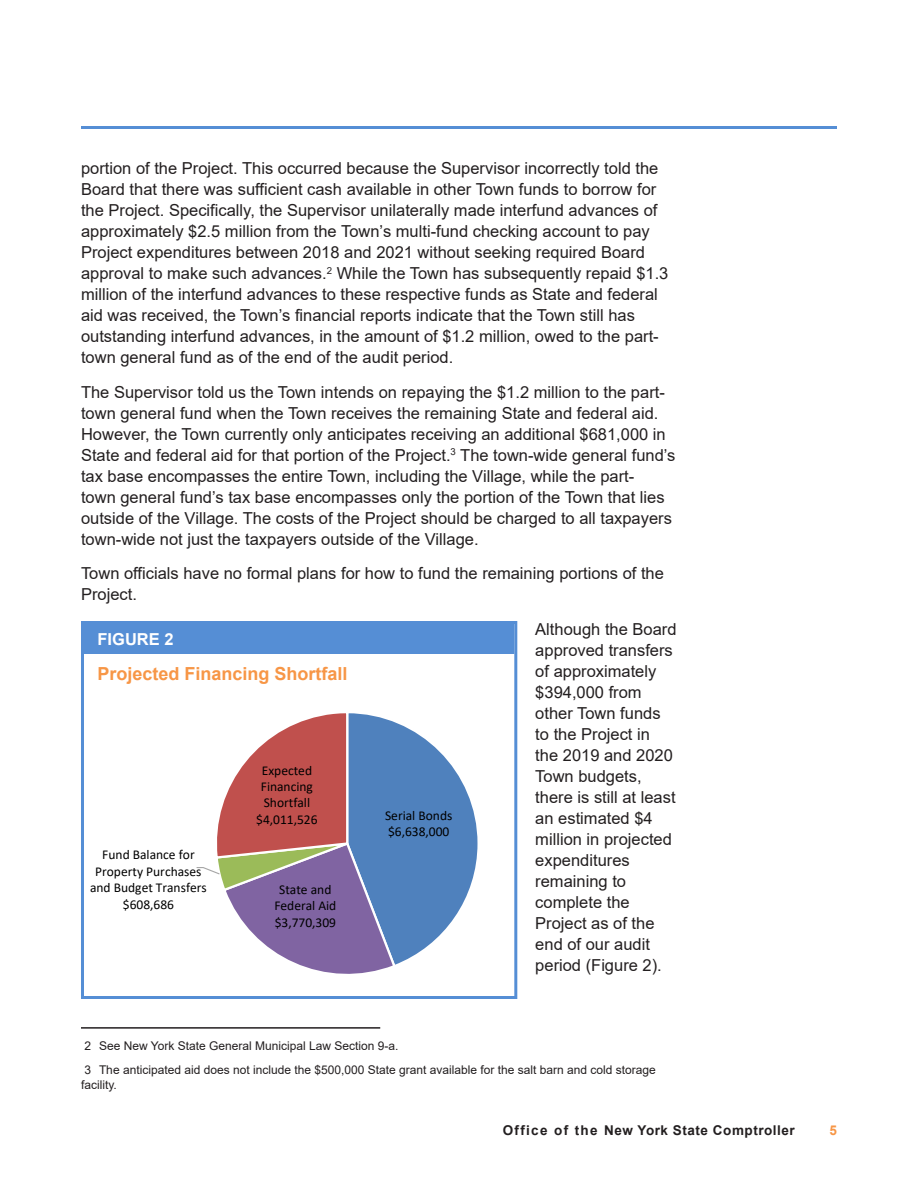
<style>
.page{position:relative;width:918px;height:1188px;background:#fff}
.page>*{position:absolute;margin:0;border:0;box-sizing:border-box;transform-origin:0 0}
._7_Figures{font:700 18px "Arial";color:#f79646}
.Body_Text{font:16.5px/21px "Arial";color:#231f20}
._7_Figures-2{font:700 16.5px "Arial";color:#fff}
.t1{font:13.5px/16.5px "Calibri";color:#000;text-align:center}
.t2{font:700 13.5px "Arial";letter-spacing:.04em;color:#231f20}
.t3{font:700 13.5px "Arial";color:#f79646}
.Footnotes{font:12px/15px "Arial";color:#231f20}
</style>
<div class="page">
<hr style="left:81px;top:126px;width:756px;height:3px;background:#558ed5">
<hr style="left:81px;top:1027px;width:299px;height:2px;background:#231f20">
<div style="left:84px;top:624px;width:430px;height:30px;background:#558ed5"></div>
<div style="left:81px;top:621px;width:436px;height:378px;border:3px solid #558ed5"></div>
<svg style="left:196px;top:713px;width:282px;height:261px"></svg>
<p class="Body_Text" style="left:81px;top:158px;width:589px">portion of the Project. This occurred because the Supervisor incorrectly told the Board that there was sufficient cash available in other Town funds to borrow for the Project. Specifically, the Supervisor unilaterally made interfund advances of approximately $2. 5 million from the Town’s multi-fund checking account to pay Project expenditures between 2018 and 2021 without seeking required Board approval to make such advances. <sup>2</sup> While the Town has subsequently repaid $1.3 million of the interfund advances to these respective funds as State and federal aid was received, the Town’s financial reports indicate that the Town still has outstanding interfund advances, in the amount of $1.2 million, owed to the part&shy;town general fund as of the end of the audit period.</p>
<p class="Body_Text" style="left:81px;top:381px;width:596px">The Supervisor told us the Town intends on repaying the $1.2 million to the part&shy;town general fund when the Town receives the remaining State and federal aid.<br>However, the Town currently only anticipates receiving an additional $681,000 in State and federal aid for that portion of the Project. <sup>3</sup> The town-wide general fund’s tax base encompasses the entire Town, including the Village, while the part-<br>town general fund’s tax base encompasses only the portion of the Town that lies outside of the Village. The costs of the Project should be charged to all taxpayers town-wide not just the taxpayers outside of the Village.</p>
<p class="Body_Text" style="left:81px;top:563px;width:584px">Town officials have no formal plans for how to fund the remaining portions of the<br>Project.</p>
<p class="Body_Text" style="left:535px;top:618px;width:143px">Although the Board approved transfers of approximately $394,000 from other Town funds to the Project in the 2019 and 2020<br>Town budgets, there is still at least an estimated $4 million in projected expenditures remaining to complete the<br>Project as of the end of our audit period (Figure 2).</p>
<p class="_7_Figures-2" style="left:98px;top:628px;width:78px">FIGURE 2</p>
<p class="_7_Figures" style="left:98px;top:660px;width:252px">Projected Financing Shortfall</p>
<p class="t1" style="left:256px;top:761px;width:63px">Expected<br>Financing<br>Shortfall $4,011,526</p>
<p class="t1" style="left:385px;top:807px;width:69px;text-align:left">Serial Bonds $6,638,000</p>
<p class="t1" style="left:90px;top:846px;width:118px">Fund Balance for<br>Property Purchases and Budget Transfers $608,686</p>
<p class="t1" style="left:274px;top:881px;width:64px">State and<br>Federal Aid $3,770,309</p>
<p class="Footnotes" style="left:84px;top:1038px;width:314px">2 See New York State General Municipal Law Section 9-a.</p>
<p class="Footnotes" style="left:81px;top:1062px;width:576px">3 The anticipated aid does not include the $500,000 State grant available for the salt barn and cold storage facility.</p>
<p class="t2" style="left:503px;top:1121px;width:294px">Office of the New York State Comptroller</p>
<p class="t3" style="left:829px;top:1121px;width:9px">5</p>
</div>
